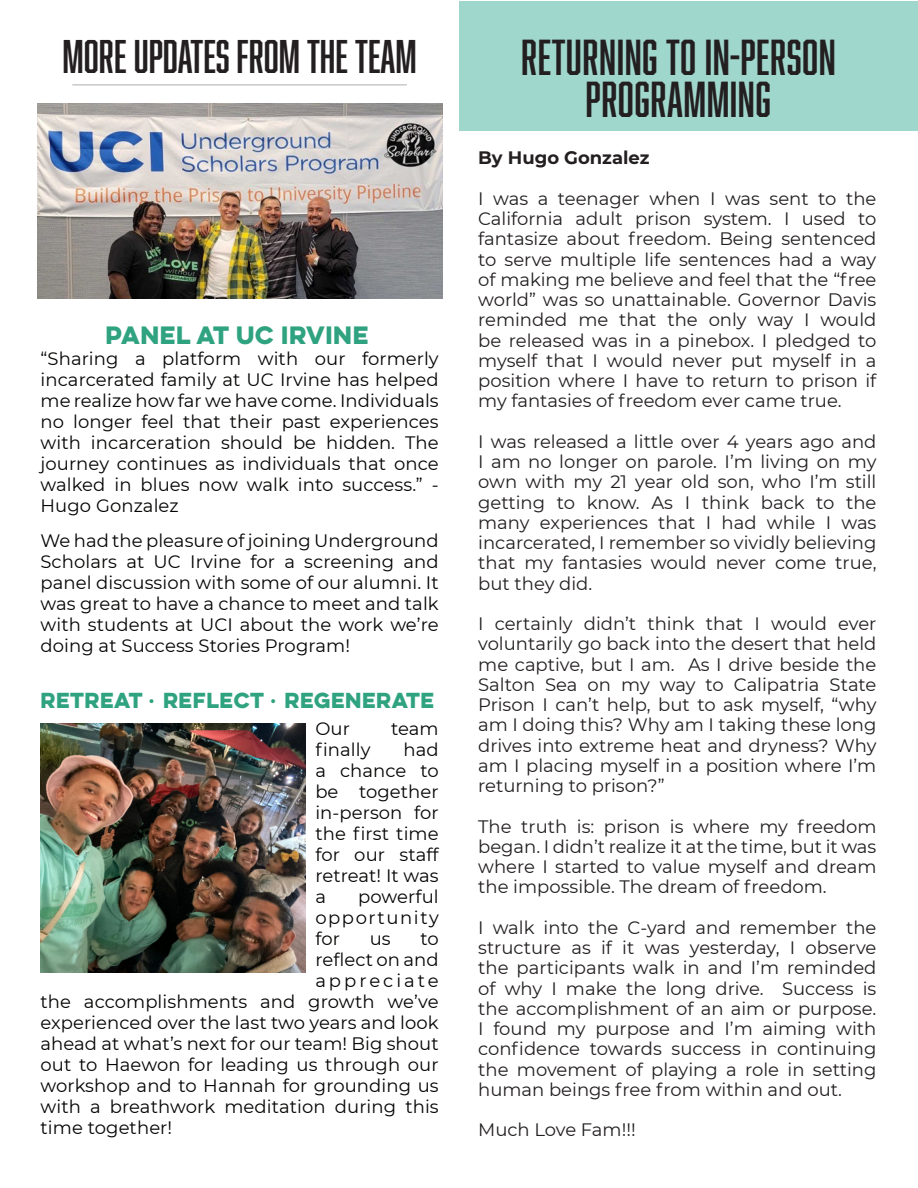
<style>
.page{position:relative;width:918px;height:1188px;background:#fff}
.page>*{position:absolute;margin:0;border:0;box-sizing:border-box;transform-origin:0 0}
.t1{font:46.5px "Abolition";letter-spacing:.01em;color:#231f20}
.t2{font:43.5px "Abolition";color:#231f20}
.t3{font:700 22.5px "Lulo Clean W01 One";letter-spacing:-.2em;color:#2fa27f}
.t4{font:700 19.5px "Lulo Clean W01 One";letter-spacing:-.2em;color:#2fa27f}
.t5{font:18px/20.2px "Montserrat";color:#231f20;text-align:justify}
.t6{font:18px/21px "Montserrat";letter-spacing:.005em;color:#040503;text-align:justify}
.t7{font:700 18px "Montserrat";color:#231f20}
.t8{font:18px "Montserrat";letter-spacing:.165em;color:#040503}
.s1{font-family:"Montserrat"}
</style>
<div class="page">
<div style="left:459px;top:1px;width:459px;height:130px;background:#a0d7cd"></div>
<hr style="left:72px;top:84px;width:335px;height:2px;background:#040503">
<img style="left:37px;top:104px;width:405px;height:194px">
<img style="left:40px;top:723px;width:265px;height:249px">
<p class="t2" style="left:63px;top:31px;width:356px">MORE UPDATES FROM THE TEAM</p>
<p class="t3" style="left:106px;top:319px;width:270px">PANEL AT UC IRVINE</p>
<p class="t6" style="left:40px;top:348px;width:400px">“Sharing a platform with our formerly incarcerated family at UC Irvine has helped me realize how far we have come. Individuals no longer feel that their past experiences with incarceration should be hidden. The journey continues as individuals that once walked in blues now walk into success.” - Hugo Gonzalez</p>
<p class="t6" style="left:40px;top:529px;width:400px">We had the pleasure of joining Underground Scholars at UC Irvine for a screening and panel discussion with some of our alumni. It was great to have a chance to meet and talk with students at UCI about the work we’re doing at Success Stories Program!</p>
<p class="t4" style="left:41px;top:686px;width:400px">RETREAT <span class="s1">·</span> REFLECT <span class="s1">·</span> REGENERATE</p>
<p class="t6" style="left:315px;top:718px;width:36px">Our</p>
<p class="t6" style="left:391px;top:718px;width:49px">team</p>
<p class="t6" style="left:315px;top:739px;width:57px">finally</p>
<p class="t6" style="left:315px;top:739px;width:125px;text-indent:88px">had a chance to be together in-person for the first time for our staff retreat! It was a</p>
<p class="t6" style="left:315px;top:886px;width:125px;text-indent:43px">powerful opportunity for</p>
<p class="t6" style="left:370px;top:928px;width:23px">us</p>
<p class="t6" style="left:420px;top:928px;width:20px">to</p>
<p class="t6" style="left:315px;top:949px;width:125px">reflect on and</p>
<p class="t8" style="left:315px;top:969px;width:125px">appreciate</p>
<p class="t6" style="left:40px;top:991px;width:400px">the accomplishments and growth we’ve</p>
<p class="t6" style="left:40px;top:1012px;width:400px">experienced over the last two years and look</p>
<p class="t6" style="left:40px;top:1033px;width:400px">ahead at what’s next for our team! Big shout</p>
<p class="t6" style="left:40px;top:1054px;width:400px">out to Haewon for leading us through our</p>
<p class="t6" style="left:40px;top:1075px;width:400px">workshop and to Hannah for grounding us</p>
<p class="t6" style="left:40px;top:1096px;width:400px">with a breathwork meditation during this</p>
<p class="t6" style="left:40px;top:1117px;width:133px">time together!</p>
<p class="t1" style="left:521px;top:31px;width:316px">RETURNING TO IN-PERSON</p>
<p class="t1" style="left:586px;top:73px;width:187px">PROGRAMMING</p>
<p class="t7" style="left:478px;top:145px;width:173px">By Hugo Gonzalez</p>
<p class="t5" style="left:478px;top:188px;width:400px">I was a teenager when I was sent to the California adult prison system. I used to fantasize about freedom. Being sentenced to serve multiple life sentences had a way of making me believe and feel that the “free world” was so unattainable. Governor Davis reminded me that the only way I would be released was in a pinebox. I pledged to myself that I would never put myself in a position where I have to return to prison if my fantasies of freedom ever came true.</p>
<p class="t5" style="left:478px;top:431px;width:400px">I was released a little over 4 years ago and I am no longer on parole. I’m living on my own with my 21 year old son, who I’m still getting to know. As I think back to the many experiences that I had while I was incarcerated, I remember so vividly believing that my fantasies would never come true, but they did.</p>
<p class="t5" style="left:478px;top:613px;width:400px">I certainly didn’t think that I would ever voluntarily go back into the desert that held me captive, but I am. As I drive beside the Salton Sea on my way to Calipatria State Prison I can’t help, but to ask myself, “why am I doing this? Why am I taking these long drives into extreme heat and dryness? Why am I placing myself in a position where I’m returning to prison?”</p>
<p class="t5" style="left:478px;top:815px;width:400px">The truth is: prison is where my freedom began. I didn’t realize it at the time, but it was where I started to value myself and dream the impossible. The dream of freedom.</p>
<p class="t5" style="left:478px;top:917px;width:400px">I walk into the C-yard and remember the structure as if it was yesterday, I observe the participants walk in and I’m reminded of why I make the long drive. Success is the accomplishment of an aim or purpose.<br>I found my purpose and I’m aiming with confidence towards success in continuing the movement of playing a role in setting human beings free from within and out.</p>
<p class="t5" style="left:478px;top:1119px;width:159px">Much Love Fam!!!</p>
</div>
